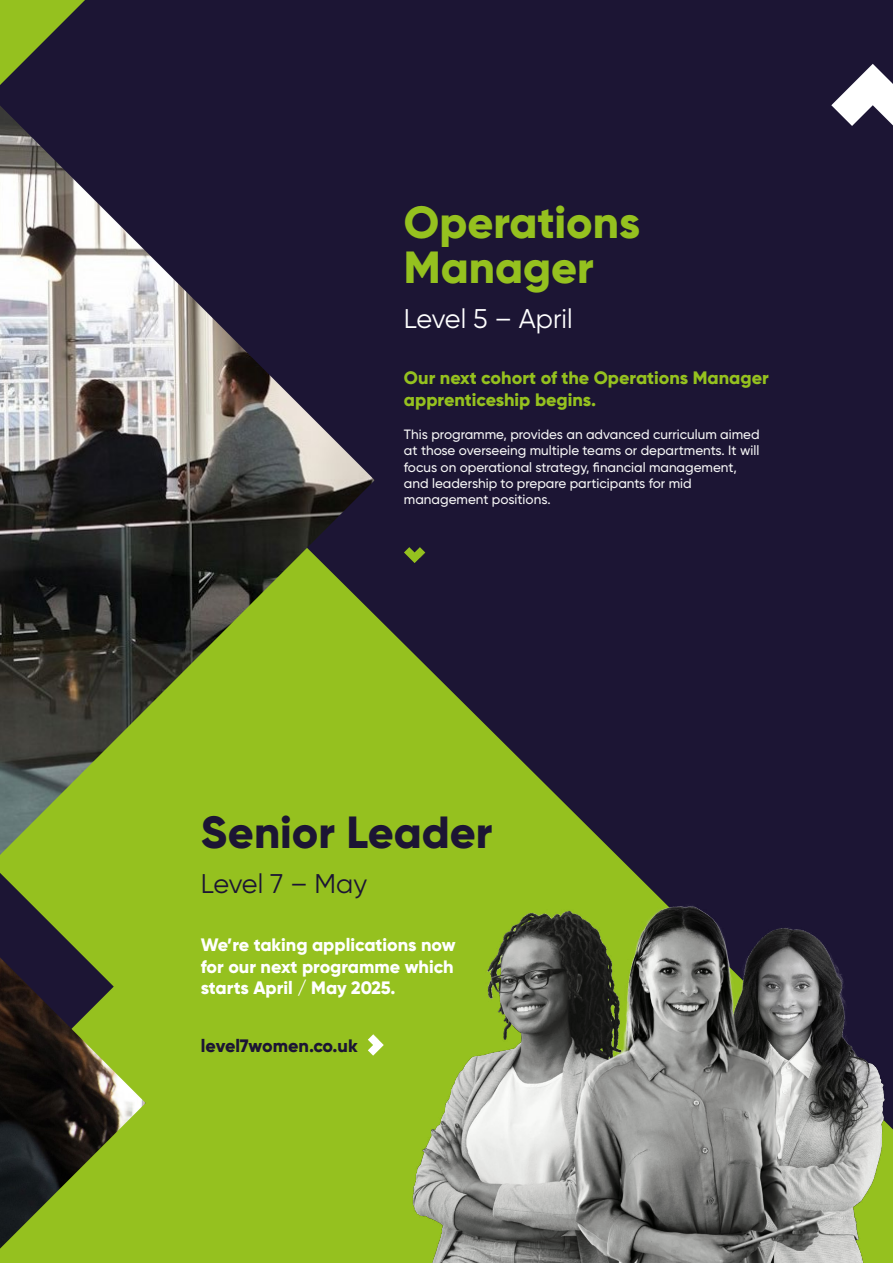
<style>
.page{position:relative;width:893px;height:1263px;background:#1c1534}
.page>*{position:absolute;margin:0;border:0;box-sizing:border-box;transform-origin:0 0}
.t1{font:800 45px/45px "Gilroy";color:#95c11f}
.t2{font:800 45px "Gilroy";color:#1c1534}
.t3{font:27px "Gilroy";color:#fff}
.t4{font:27px "Gilroy";letter-spacing:-.01em;color:#1c1534}
.t5{font:800 18px/21.6px "Gilroy";color:#fff;text-align:justify}
.t6{font:800 18px/21.6px "Gilroy";color:#95c11f}
.t7{font:800 18px "Gilroy";color:#1c1534}
.t8{font:500 13.5px/16.2px "Gilroy";color:#f6f6f6}
</style>
<div class="page">
<svg style="left:0;top:552px;width:645px;height:711px;fill:#95c11f"></svg>
<svg style="left:0;top:873px;width:114px;height:84px"></svg>
<svg style="left:0;top:0;width:85px;height:85px"></svg>
<img style="left:0;top:106px;width:375px;height:749px">
<img style="left:0;top:957px;width:146px;height:291px">
<svg style="left:404px;top:547px;width:21px;height:16px"></svg>
<img style="left:382px;top:883px;width:511px;height:380px">
<svg style="left:831px;top:64px;width:62px;height:62px"></svg>
<svg style="left:368px;top:1034px;width:16px;height:22px"></svg>
<h1 class="t1" style="left:404px;top:199px;width:238px">Operations<br>Manager</h1>
<h2 class="t3" style="left:404px;top:302px;width:170px">Level 5 – April</h2>
<h3 class="t6" style="left:404px;top:367px;width:366px">Our next cohort of the Operations Manager apprenticeship begins.</h3>
<p class="t8" style="left:404px;top:426px;width:357px">This programme, provides an advanced curriculum aimed at those overseeing multiple teams or departments. It will focus on operational strategy, financial management, and leadership to prepare participants for mid management positions.</p>
<h1 class="t2" style="left:201px;top:804px;width:293px">Senior Leader</h1>
<h2 class="t4" style="left:201px;top:867px;width:168px">Level 7 – May</h2>
<h3 class="t5" style="left:201px;top:934px;width:256px">We’re taking applications now for our next programme which starts April / May 2025.</h3>
<h3 class="t7" style="left:201px;top:1034px;width:158px">level7women.co.uk</h3>
</div>
